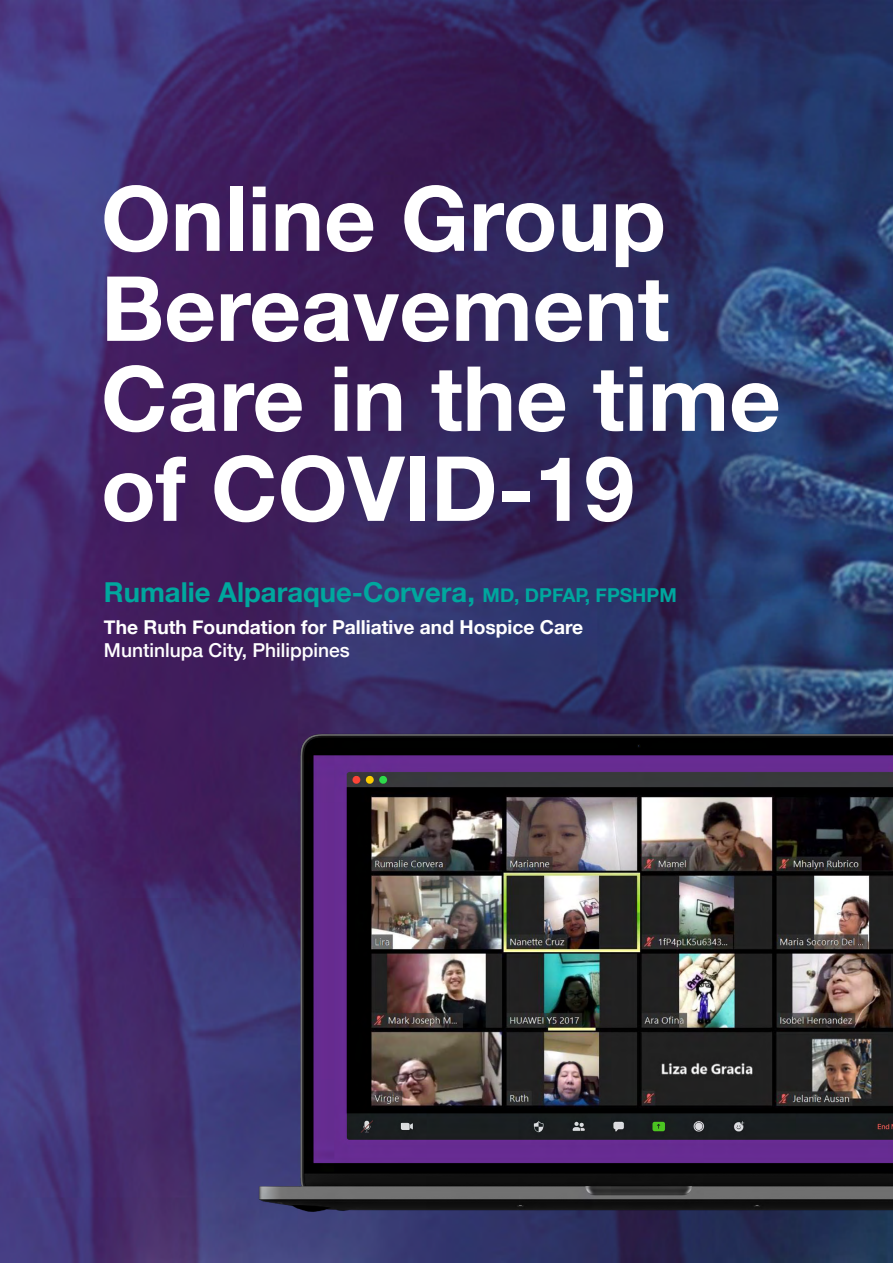
<style>
.page{position:relative;width:893px;height:1263px;background:#fff}
.page>*{position:absolute;margin:0;border:0;box-sizing:border-box;transform-origin:0 0}
.t1{font:700 90px/90px "Helvetica Neue";color:#fff}
.t2{font:700 27.45px "Helvetica Neue";color:#00a79e}
.t3{font:700 19.2px "Helvetica Neue";color:#fff}
.t4{font:500 19.2px "Helvetica Neue";color:#fff}
.s1{font-size:19.2px}
</style>
<div class="page">
<img style="left:0;top:0;width:893px;height:1263px">
<img style="left:243px;top:711px;width:650px;height:511px">
<p class="t1" style="left:101px;top:176px;width:681px">Online Group<br>Bereavement<br>Care in the time of COVID-19</p>
<p class="t2" style="left:104px;top:570px;width:574px">Rumalie Alparaque-Corvera, <span class="s1">MD, DPFAP, FPSHPM</span></p>
<p class="t3" style="left:104px;top:612px;width:481px">The Ruth Foundation for Palliative and Hospice Care</p>
<p class="t4" style="left:104px;top:634px;width:247px">Muntinlupa City, Philippines</p>
</div>
